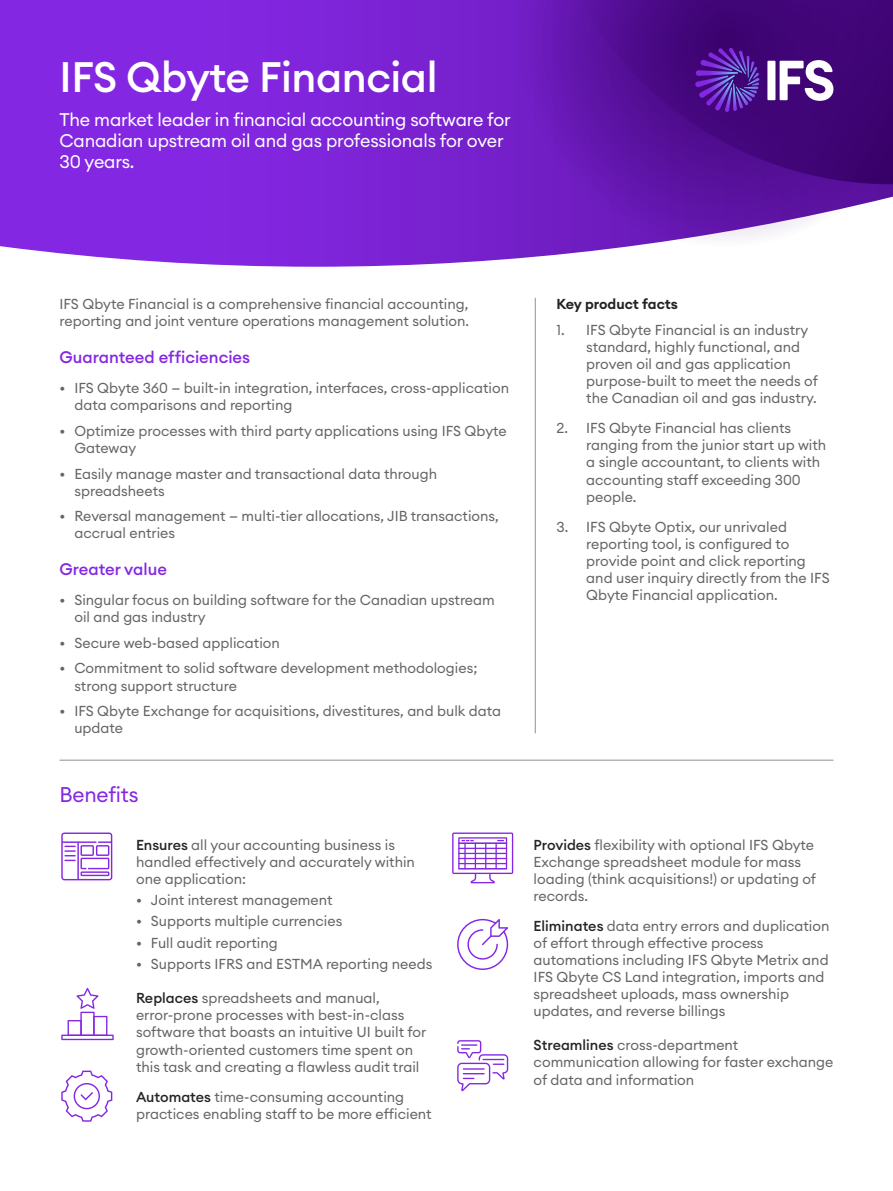
<style>
.page{position:relative;width:893px;height:1191px;background:#fff}
.page>*{position:absolute;margin:0;border:0;box-sizing:border-box;transform-origin:0 0}
.t1{font:500 42px "Euclid Circular A";letter-spacing:-.01em;color:#fff}
.t2{font:21px "Euclid Circular A";letter-spacing:-.01em;color:#8427e2}
.t3{font:18px/21px "Euclid Circular A";letter-spacing:-.01em;color:#fff}
.t4{font:500 16.5px "Euclid Circular A";color:#8427e2}
.t5{font:14.25px/17.1px "Euclid Circular A";color:#656565}
.t6{font:600 14.25px "Euclid Circular A";letter-spacing:-.005em;color:#232323}
.s1{font-weight:500;color:#242424}
</style>
<div class="page">
<svg style="left:457px;top:1040px;width:51px;height:51px"></svg>
<svg style="left:61px;top:1070px;width:51px;height:51px"></svg>
<svg style="left:0;top:0;width:521px;height:267px;background:#8229db"></svg>
<svg style="left:508px;top:0;width:314px;height:258px;background:#6b28ac"></svg>
<svg style="left:767px;top:0;width:126px;height:213px;background:#521985"></svg>
<svg style="left:695px;top:48px;width:65px;height:63px;background:#56219e"></svg>
<hr style="left:60px;top:760px;width:773px;height:1px;background:#919191">
<svg style="left:61px;top:832px;width:51px;height:48px"></svg>
<svg style="left:457px;top:919px;width:51px;height:51px"></svg>
<hr style="left:535px;top:298px;width:1px;height:435px;background:#919191">
<svg style="left:61px;top:987px;width:53px;height:53px"></svg>
<svg style="left:452px;top:832px;width:61px;height:51px"></svg>
<hr style="left:495px;top:842px;width:2px;height:27px;background:#8526e3">
<h1 class="t1" style="left:60px;top:50px;width:380px">IFS Qbyte Financial</h1>
<p class="t3" style="left:60px;top:109px;width:453px">The market leader in financial accounting software for<br>Canadian upstream oil and gas professionals for over<br>30 years.</p>
<p class="t5" style="left:60px;top:295px;width:411px">IFS Qbyte Financial is a comprehensive financial accounting, reporting and joint venture operations management solution.</p>
<p class="t4" style="left:60px;top:347px;width:192px">Guaranteed efficiencies</p>
<p class="t5" style="left:74px;top:379px;width:436px;text-indent:-15px">• IFS Qbyte 360 — built-in integration, interfaces, cross-application data comparisons and reporting</p>
<p class="t5" style="left:74px;top:422px;width:434px;text-indent:-15px">• Optimize processes with third party applications using IFS Qbyte<br>Gateway</p>
<p class="t5" style="left:74px;top:465px;width:364px;text-indent:-15px">• Easily manage master and transactional data through spreadsheets</p>
<p class="t5" style="left:74px;top:507px;width:426px;text-indent:-15px">• Reversal management — multi-tier allocations, JIB transactions, accrual entries</p>
<p class="t4" style="left:60px;top:559px;width:109px">Greater value</p>
<p class="t5" style="left:74px;top:591px;width:422px;text-indent:-15px">• Singular focus on building software for the Canadian upstream oil and gas industry</p>
<p class="t5" style="left:60px;top:634px;width:222px">• Secure web-based application</p>
<p class="t5" style="left:74px;top:659px;width:404px;text-indent:-15px">• Commitment to solid software development methodologies; strong support structure</p>
<p class="t5" style="left:74px;top:702px;width:428px;text-indent:-15px">• IFS Qbyte Exchange for acquisitions, divestitures, and bulk data update</p>
<h2 class="t2" style="left:60px;top:781px;width:81px">Benefits</h2>
<p class="t5" style="left:136px;top:835px;width:280px"><span class="s1">Ensures</span> all your accounting business is handled effectively and accurately within one application:</p>
<p class="t5" style="left:136px;top:891px;width:198px">• Joint interest management</p>
<p class="t5" style="left:136px;top:912px;width:208px">• Supports multiple currencies</p>
<p class="t5" style="left:136px;top:934px;width:143px">• Full audit reporting</p>
<p class="t5" style="left:136px;top:955px;width:298px">• Supports IFRS and ESTMA reporting needs</p>
<p class="t5" style="left:136px;top:989px;width:292px"><span class="s1">Replaces</span> spreadsheets and manual, error-prone processes with best-in-class software that boasts an intuitive UI built for growth-oriented customers time spent on this task and creating a flawless audit trail</p>
<p class="t5" style="left:136px;top:1087px;width:297px"><span class="s1">Automates</span> time-consuming accounting practices enabling staff to be more efficient</p>
<p class="t6" style="left:556px;top:295px;width:123px">Key product facts</p>
<p class="t5" style="left:586px;top:321px;width:233px;text-indent:-30px">1. IFS Qbyte Financial is an industry standard, highly functional, and proven oil and gas application purpose-built to meet the needs of the Canadian oil and gas industry.</p>
<p class="t5" style="left:586px;top:419px;width:241px;text-indent:-30px">2. IFS Qbyte Financial has clients ranging from the junior start up with a single accountant, to clients with accounting staff exceeding 300 people.</p>
<p class="t5" style="left:586px;top:518px;width:245px;text-indent:-30px">3. IFS Qbyte Optix, our unrivaled reporting tool, is configured to provide point and click reporting and user inquiry directly from the IFS Qbyte Financial application.</p>
<p class="t5" style="left:534px;top:835px;width:284px"><span class="s1">Provides</span> flexibility with optional IFS Qbyte Exchange spreadsheet module for mass loading (think acquisitions!) or updating of records.</p>
<p class="t5" style="left:534px;top:917px;width:297px"><span class="s1">Eliminates</span> data entry errors and duplication of effort through effective process automations including IFS Qbyte Metrix and IFS Qbyte CS Land integration, imports and spreadsheet uploads, mass ownership updates, and reverse billings</p>
<p class="t5" style="left:534px;top:1036px;width:301px"><span class="s1">Streamlines</span> cross-department communication allowing for faster exchange of data and information</p>
</div>
